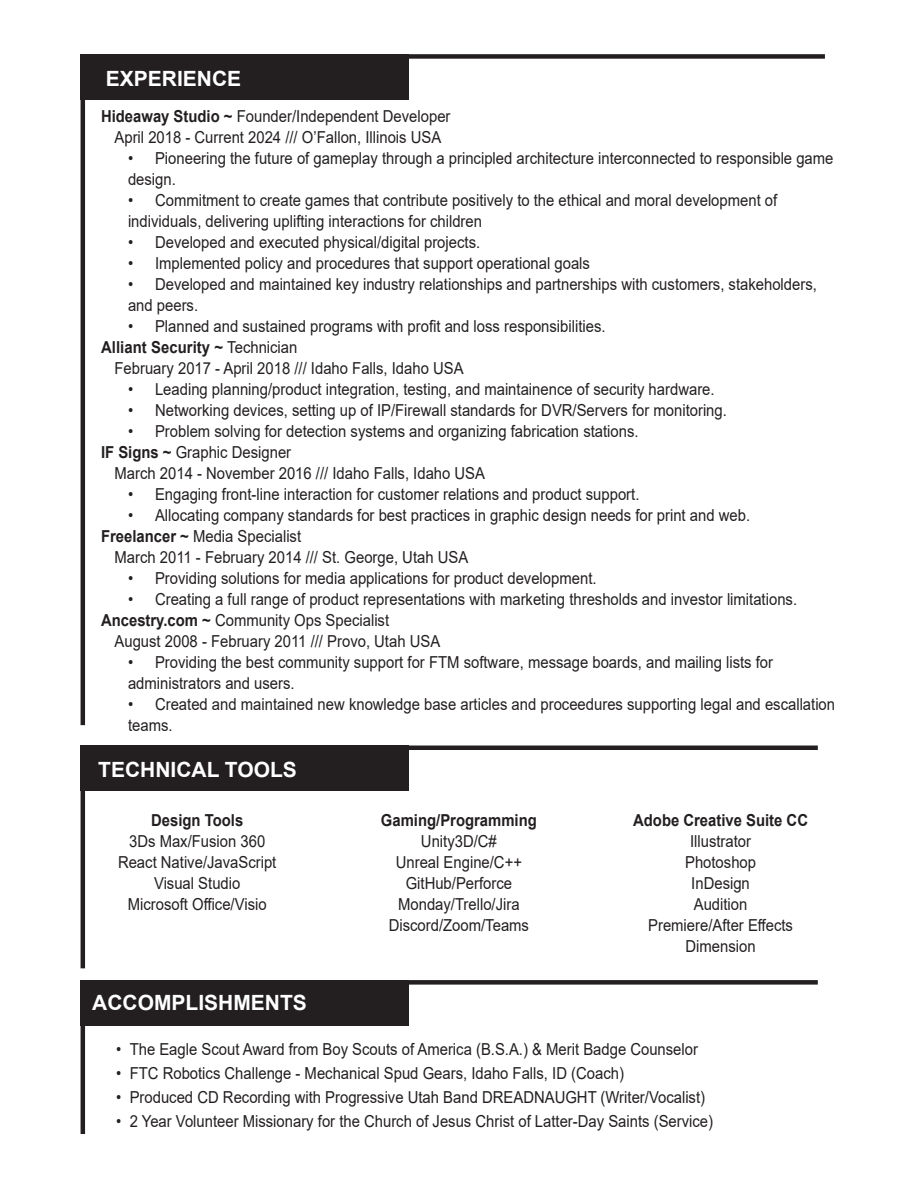
<style>
.page{position:relative;width:918px;height:1188px;background:#fff}
.page>*{position:absolute;margin:0;border:0;box-sizing:border-box;transform-origin:0 0}
.t1{font:700 21px "Arial";color:#fff}
.t2{font:16.5px/21px "Arial";color:#231f20;scale:.9 1}
.t3{font:700 16.5px "Arial";color:#231f20;scale:.9 1}
.s1{font-weight:700}
.s2{font-weight:400}
</style>
<div class="page">
<div style="left:81px;top:980px;width:328px;height:46px;background:#231f20"></div>
<div style="left:81px;top:746px;width:328px;height:45px;background:#231f20"></div>
<hr style="left:390px;top:746px;width:428px;height:4px;background:#231f20">
<div style="left:390px;top:980px;width:428px;height:5px;background:#231f20"></div>
<hr style="left:81px;top:980px;width:4px;height:154px;background:#231f20">
<hr style="left:81px;top:749px;width:4px;height:219px;background:#231f20">
<div style="left:81px;top:54px;width:328px;height:46px;background:#231f20"></div>
<hr style="left:81px;top:54px;width:4px;height:671px;background:#231f20">
<div style="left:397px;top:54px;width:428px;height:5px;background:#231f20"></div>
<p class="t1" style="left:106px;top:64px;width:137px">EXPERIENCE</p>
<p class="t2" style="left:101px;top:106px;width:390px"><span class="s1">Hideaway Studio ~</span> Founder/Independent Developer</p>
<p class="t2" style="left:115px;top:127px;width:365px">April 2018 - Current 2024 /// O’Fallon, Illinois USA</p>
<p class="t2" style="left:128px;top:148px;width:785px">• Pioneering the future of gameplay through a principled architecture interconnected to responsible game design.</p>
<p class="t2" style="left:128px;top:190px;width:723px">• Commitment to create games that contribute positively to the ethical and moral development of individuals, delivering uplifting interactions for children</p>
<p class="t2" style="left:128px;top:232px;width:393px">• Developed and executed physical/digital projects.</p>
<p class="t2" style="left:128px;top:253px;width:515px">• Implemented policy and procedures that support operational goals</p>
<p class="t2" style="left:128px;top:274px;width:767px">• Developed and maintained key industry relationships and partnerships with customers, stakeholders, and peers.</p>
<p class="t2" style="left:128px;top:316px;width:532px">• Planned and sustained programs with profit and loss responsibilities.</p>
<p class="t3" style="left:101px;top:336px;width:220px">Alliant Security ~ <span class="s2">Technician</span></p>
<p class="t2" style="left:115px;top:358px;width:389px">February 2017 - April 2018 /// Idaho Falls, Idaho USA</p>
<p class="t2" style="left:128px;top:379px;width:653px">• Leading planning/product integration, testing, and maintainence of security hardware.</p>
<p class="t2" style="left:128px;top:400px;width:667px">• Networking devices, setting up of IP/Firewall standards for DVR/Servers for monitoring.</p>
<p class="t2" style="left:128px;top:421px;width:569px">• Problem solving for detection systems and organizing fabrication stations.</p>
<p class="t2" style="left:101px;top:442px;width:213px"><span class="s1">IF Signs ~</span> Graphic Designer</p>
<p class="t2" style="left:115px;top:463px;width:413px">March 2014 - November 2016 /// Idaho Falls, Idaho USA</p>
<p class="t2" style="left:128px;top:484px;width:570px">• Engaging front-line interaction for customer relations and product support.</p>
<p class="t2" style="left:128px;top:505px;width:693px">• Allocating company standards for best practices in graphic design needs for print and web.</p>
<p class="t2" style="left:101px;top:526px;width:224px"><span class="s1">Freelancer ~</span> Media Specialist</p>
<p class="t2" style="left:115px;top:547px;width:395px">March 2011 - February 2014 /// St. George, Utah USA</p>
<p class="t2" style="left:128px;top:568px;width:522px">• Providing solutions for media applications for product development.</p>
<p class="t2" style="left:128px;top:589px;width:745px">• Creating a full range of product representations with marketing thresholds and investor limitations.</p>
<p class="t2" style="left:101px;top:610px;width:322px"><span class="s1">Ancestry.com ~</span> Community Ops Specialist</p>
<p class="t2" style="left:115px;top:631px;width:363px">August 2008 - February 2011 /// Provo, Utah USA</p>
<p class="t2" style="left:128px;top:652px;width:718px">• Providing the best community support for FTM software, message boards, and mailing lists for administrators and users.</p>
<p class="t2" style="left:128px;top:694px;width:787px">• Created and maintained new knowledge base articles and proceedures supporting legal and escallation teams.</p>
<p class="t1" style="left:98px;top:755px;width:200px">TECHNICAL TOOLS</p>
<p class="t3" style="left:151px;top:808px;width:104px">Design Tools</p>
<p class="t2" style="left:129px;top:830px;width:153px">3Ds Max/Fusion 360</p>
<p class="t2" style="left:118px;top:851px;width:178px">React Native/JavaScript</p>
<p class="t2" style="left:154px;top:872px;width:97px">Visual Studio</p>
<p class="t2" style="left:128px;top:893px;width:156px">Microsoft Office/Visio</p>
<p class="t1" style="left:92px;top:988px;width:216px">ACCOMPLISHMENTS</p>
<p class="t3" style="left:381px;top:808px;width:175px">Gaming/Programming</p>
<p class="t2" style="left:421px;top:830px;width:86px">Unity3D/C#</p>
<p class="t2" style="left:396px;top:851px;width:142px">Unreal Engine/C++</p>
<p class="t2" style="left:406px;top:872px;width:120px">GitHub/Perforce</p>
<p class="t2" style="left:398px;top:893px;width:137px">Monday/Trello/Jira</p>
<p class="t2" style="left:389px;top:914px;width:157px">Discord/Zoom/Teams</p>
<p class="t3" style="left:633px;top:808px;width:196px">Adobe Creative Suite CC</p>
<p class="t2" style="left:690px;top:830px;width:69px">Illustrator</p>
<p class="t2" style="left:685px;top:851px;width:80px">Photoshop</p>
<p class="t2" style="left:691px;top:872px;width:67px">InDesign</p>
<p class="t2" style="left:694px;top:893px;width:61px">Audition</p>
<p class="t2" style="left:648px;top:914px;width:163px">Premiere/After Effects</p>
<p class="t2" style="left:686px;top:935px;width:79px">Dimension</p>
<p class="t2" style="left:116px;top:1039px;width:648px">• The Eagle Scout Award from Boy Scouts of America (B.S.A.) &amp; Merit Badge Counselor</p>
<p class="t2" style="left:116px;top:1063px;width:566px">• FTC Robotics Challenge - Mechanical Spud Gears, Idaho Falls, ID (Coach)</p>
<p class="t2" style="left:116px;top:1087px;width:656px">• Produced CD Recording with Progressive Utah Band DREADNAUGHT (Writer/Vocalist)</p>
<p class="t2" style="left:116px;top:1111px;width:665px">• 2 Year Volunteer Missionary for the Church of Jesus Christ of Latter-Day Saints (Service)</p>
</div>
